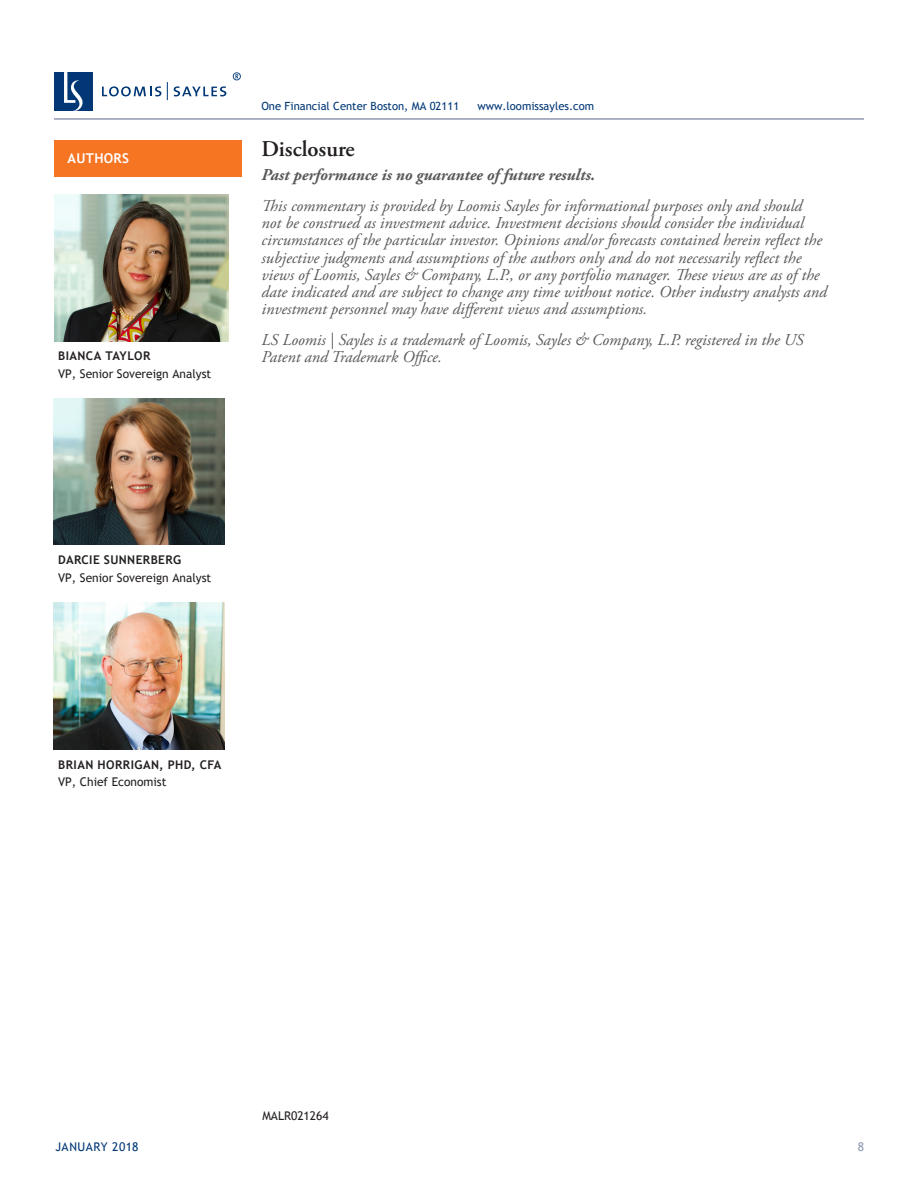
<style>
.page{position:relative;width:918px;height:1188px;background:#fff}
.page>*{position:absolute;margin:0;border:0;box-sizing:border-box;transform-origin:0 0}
.Section_Header{font:600 22.5px "Adobe Garamond Pro";color:#231f20}
.Legal_Disclosure{font:italic 16.5px/17.2px "Adobe Garamond Pro";color:#57585a}
.Legal_Disclosure-2{font:italic 700 16.5px "Adobe Garamond Pro";color:#57585a}
.t1{font:700 13.5px "Trebuchet MS";letter-spacing:.02em;color:#fff}
.Legal_Codes{font:12px "Trebuchet MS";color:#231f20}
.Name{font:700 12px "Trebuchet MS";letter-spacing:.035em;color:#231f20}
.t2{font:12px "Trebuchet MS";letter-spacing:.035em;color:#013775}
.t3{font:12px "Trebuchet MS";color:#8f98b1}
.t4{font:11.25px "Trebuchet MS";color:#013775}
</style>
<div class="page">
<hr style="left:54px;top:118px;width:810px;height:2px;background:#8f98b1">
<div style="left:54px;top:72px;width:39px;height:39px;background:#013775"></div>
<svg style="left:64px;top:72px;width:19px;height:39px"></svg>
<svg style="left:102px;top:86px;width:59px;height:10px"></svg>
<svg style="left:174px;top:86px;width:52px;height:10px"></svg>
<svg style="left:167px;top:82px;width:1px;height:18px"></svg>
<svg style="left:233px;top:72px;width:8px;height:8px"></svg>
<img style="left:54px;top:195px;width:174px;height:146px">
<img style="left:54px;top:398px;width:171px;height:147px">
<div style="left:54px;top:140px;width:187px;height:37px;background:#f57523"></div>
<img style="left:54px;top:603px;width:171px;height:146px">
<p class="t1" style="left:68px;top:150px;width:63px">AUTHORS</p>
<p class="Name" style="left:58px;top:349px;width:94px">BIANCA TAYLOR</p>
<p class="Legal_Codes" style="left:58px;top:366px;width:155px">VP, Senior Sovereign Analyst</p>
<p class="t4" style="left:261px;top:99px;width:199px">One Financial Center Boston, MA 02111</p>
<p class="t4" style="left:477px;top:99px;width:118px">www.loomissayles.com</p>
<p class="Section_Header" style="left:262px;top:136px;width:95px">Disclosure</p>
<p class="Legal_Disclosure-2" style="left:262px;top:165px;width:335px">Past performance is no guarantee of future results.</p>
<p class="Legal_Disclosure" style="left:262px;top:198px;width:567px">This commentary is provided by Loomis Sayles for informational purposes only and should<br>not be construed as investment advice. Investment decisions should consider the individual circumstances of the particular investor. Opinions and/or forecasts contained herein reflect the subjective judgments and assumptions of the authors only and do not necessarily reflect the views of Loomis, Sayles &amp; Company, L.P., or any portfolio manager. These views are as of the date indicated and are subject to change any time without notice. Other industry analysts and investment personnel may have different views and assumptions.</p>
<p class="Legal_Disclosure" style="left:262px;top:332px;width:544px">LS Loomis | Sayles is a trademark of Loomis, Sayles &amp; Company, L.P. registered in the US<br>Patent and Trademark Office.</p>
<p class="Name" style="left:58px;top:553px;width:124px">DARCIE SUNNERBERG</p>
<p class="Legal_Codes" style="left:58px;top:570px;width:155px">VP, Senior Sovereign Analyst</p>
<p class="Name" style="left:58px;top:757px;width:165px">BRIAN HORRIGAN, PHD, CFA</p>
<p class="Legal_Codes" style="left:58px;top:775px;width:110px">VP, Chief Economist</p>
<p class="Legal_Codes" style="left:262px;top:1108px;width:68px">MALR021264</p>
<p class="t2" style="left:56px;top:1140px;width:84px">JANUARY 2018</p>
<p class="t3" style="left:858px;top:1140px;width:8px">8</p>
</div>
